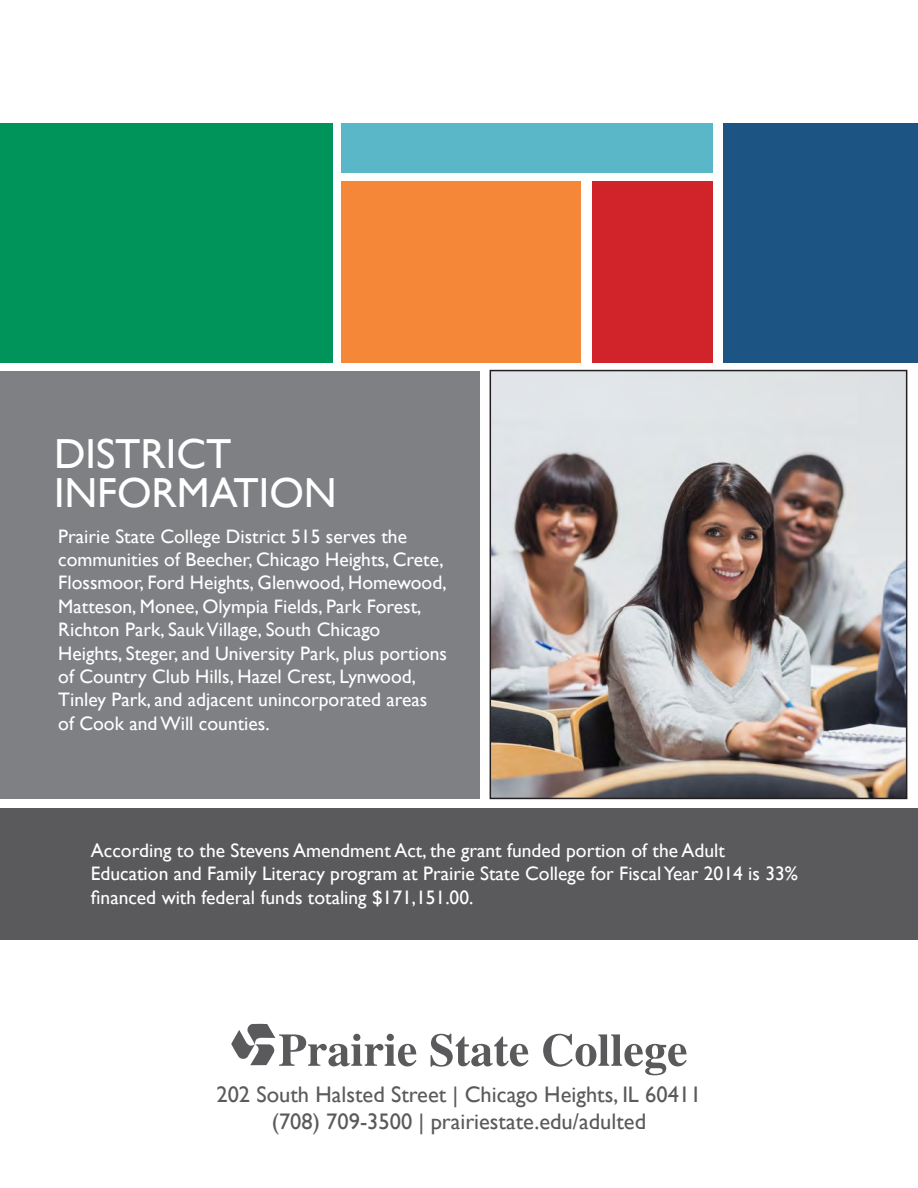
<style>
.page{position:relative;width:918px;height:1188px;background:#fff}
.page>*{position:absolute;margin:0;border:0;box-sizing:border-box;transform-origin:0 0}
.t1{font:42px/39px "Gill Sans";color:#fff}
.t2{font:22.5px "Gill Sans";color:#5a5a5d}
.t3{font:19.5px/23.4px "Gill Sans";color:#fff}
</style>
<div class="page">
<div style="left:0;top:371px;width:480px;height:427px;background:#7e8083"></div>
<svg style="left:231px;top:1024px;width:186px;height:42px"></svg>
<svg style="left:431px;top:1034px;width:97px;height:33px"></svg>
<svg style="left:543px;top:1034px;width:144px;height:41px"></svg>
<img style="left:493px;top:373px;width:411px;height:423px">
<div style="left:490px;top:370px;width:417px;height:429px;border:2px solid #231f20"></div>
<div style="left:0;top:808px;width:918px;height:132px;background:#5a5a5d"></div>
<div style="left:0;top:124px;width:333px;height:239px;background:#00945a"></div>
<div style="left:341px;top:124px;width:372px;height:49px;background:#5ab7c7"></div>
<div style="left:724px;top:124px;width:194px;height:239px;background:#1c5583"></div>
<div style="left:592px;top:181px;width:121px;height:182px;background:#d1232a"></div>
<div style="left:341px;top:181px;width:240px;height:182px;background:#f58838"></div>
<p class="t1" style="left:54px;top:433px;width:284px">DISTRICT<br>INFORMATION</p>
<p class="t3" style="left:58px;top:524px;width:390px">Prairie State College District 515 serves the communities of Beecher, Chicago Heights, Crete, Flossmoor, Ford Heights, Glenwood, Homewood, Matteson, Monee, Olympia Fields, Park Forest, Richton Park, Sauk Village, South Chicago Heights, Steger, and University Park, plus portions of Country Club Hills, Hazel Crest, Lynwood, Tinley Park, and adjacent unincorporated areas of Cook and Will counties.</p>
<p class="t3" style="left:91px;top:839px;width:636px">According to the Stevens Amendment Act, the grant funded portion of the Adult</p>
<p class="t3" style="left:91px;top:862px;width:709px">Education and Family Literacy program at Prairie State College for Fiscal Year 2014 is 33% financed with federal funds totaling $171,151.00.</p>
<p class="t2" style="left:216px;top:1081px;width:487px">202 South Halsted Street | Chicago Heights, IL 60411</p>
<p class="t2" style="left:272px;top:1108px;width:376px">(708) 709-3500 | prairiestate.edu/adulted</p>
</div>
